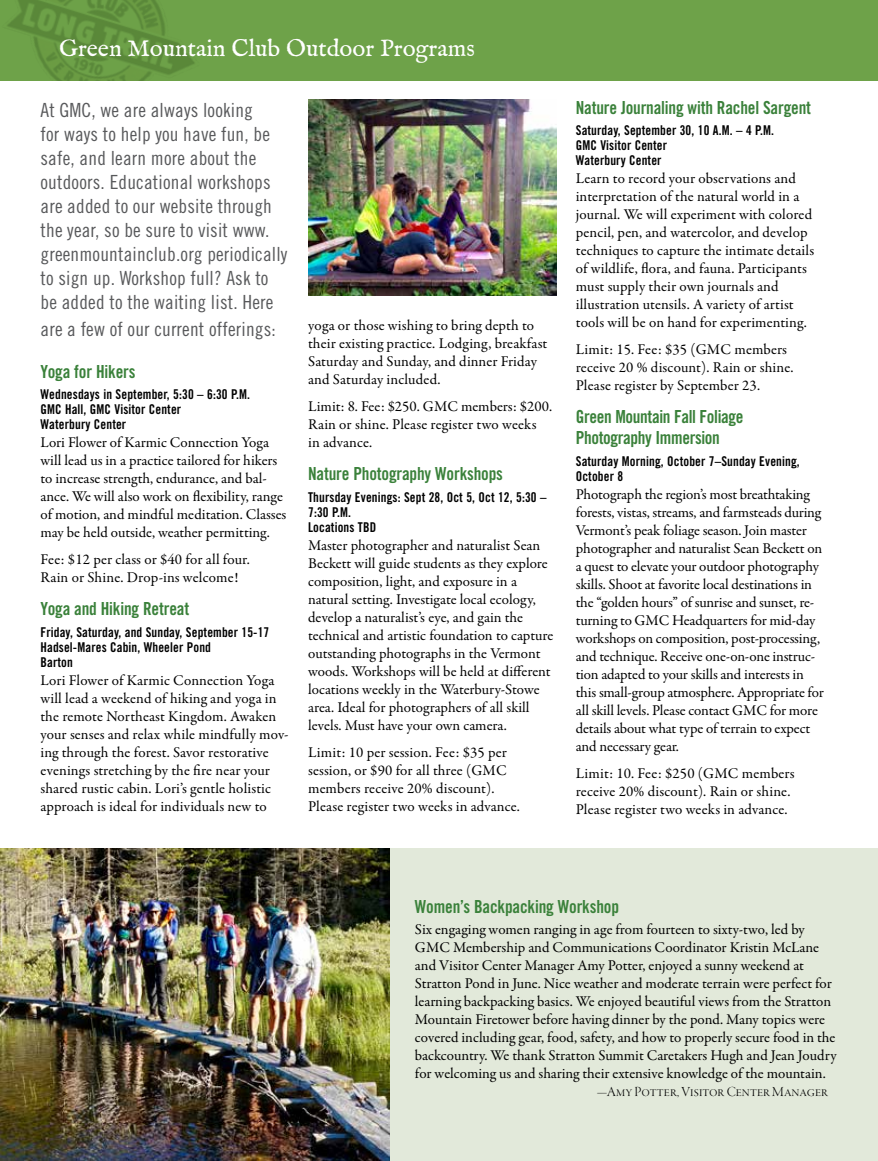
<style>
.page{position:relative;width:878px;height:1161px;background:#fff}
.page>*{position:absolute;margin:0;border:0;box-sizing:border-box;transform-origin:0 0}
.t1{font:24px "IM FELL English Roman";color:#fff}
.t2{font:19.5px/24px "Trade Gothic LT Std Cn 18";letter-spacing:.01em;color:#58595b}
.t3{font:18px/21px "Trade Gothic Bold Cond Twenty";letter-spacing:-.01em;color:#3a813a;scale:.96 1}
.t4{font:15px/18px "Garamond Premr Pro";color:#000}
.t5{font:14.25px "Garamond Premr Pro Lt Disp";letter-spacing:.01em;color:#000}
.t6{font:13.5px/15px "Trade Gothic LT Std Bd Cn 20";letter-spacing:.01em;color:#000;scale:.96 1}
</style>
<div class="page">
<div style="left:0;top:848px;width:878px;height:313px;background:#e2e9da"></div>
<div style="left:0;top:0;width:878px;height:81px;background:#6ea249"></div>
<img style="left:7px;top:0;width:188px;height:81px">
<img style="left:308px;top:100px;width:248px;height:195px">
<img style="left:0;top:848px;width:389px;height:313px">
<h1 class="t1" style="left:59px;top:34px;width:417px">Green Mountain Club Outdoor Programs</h1>
<p class="t2" style="left:40px;top:98px;width:248px">At GMC, we are always looking<br>for ways to help you have fun, be safe, and learn more about the outdoors. Educational workshops are added to our website through the year, so be sure to visit www. greenmountainclub.org periodically to sign up. Workshop full? Ask to be added to the waiting list. Here</p>
<h2 class="t2" style="left:40px;top:317px;width:237px">are a few of our current offerings:</h2>
<p class="t3" style="left:40px;top:361px;width:100px">Yoga for Hikers</p>
<p class="t6" style="left:40px;top:387px;width:220px">Wednesdays in September, 5:30 – 6:30 P.M.<br>GMC Hall, GMC Visitor Center<br>Waterbury Center</p>
<p class="t4" style="left:40px;top:434px;width:247px">Lori Flower of Karmic Connection Yoga will lead us in a practice tailored for hikers to increase strength, endurance, and bal&shy;ance. We will also work on flexibility, range of motion, and mindful meditation. Classes may be held outside, weather permitting.</p>
<p class="t4" style="left:40px;top:551px;width:211px">Fee: $12 per class or $40 for all four.<br>Rain or Shine. Drop-ins welcome!</p>
<p class="t3" style="left:40px;top:598px;width:156px">Yoga and Hiking Retreat</p>
<p class="t6" style="left:40px;top:625px;width:240px">Friday, Saturday, and Sunday, September 15-17<br>Hadsel-Mares Cabin, Wheeler Pond<br>Barton</p>
<p class="t4" style="left:40px;top:672px;width:250px">Lori Flower of Karmic Connection Yoga will lead a weekend of hiking and yoga in the remote Northeast Kingdom. Awaken your senses and relax while mindfully mov&shy;ing through the forest. Savor restorative evenings stretching by the fire near your shared rustic cabin. Lori’s gentle holistic approach is ideal for individuals new to</p>
<p class="t4" style="left:308px;top:317px;width:241px">yoga or those wishing to bring depth to their existing practice. Lodging, breakfast Saturday and Sunday, and dinner Friday and Saturday included.</p>
<p class="t4" style="left:308px;top:398px;width:245px">Limit: 8. Fee: $250. GMC members: $200.<br>Rain or shine. Please register two weeks<br>in advance.</p>
<p class="t3" style="left:308px;top:463px;width:204px">Nature Photography Workshops</p>
<p class="t6" style="left:308px;top:489px;width:250px">Thursday Evenings: Sept 28, Oct 5, Oct 12, 5:30 –<br>7:30 P.M.<br>Locations TBD</p>
<p class="t4" style="left:308px;top:536px;width:246px">Master photographer and naturalist Sean Beckett will guide students as they explore composition, light, and exposure in a natural setting. Investigate local ecology, develop a naturalist’s eye, and gain the technical and artistic foundation to capture outstanding photographs in the Vermont woods. Workshops will be held at different locations weekly in the Waterbury-Stowe area. Ideal for photographers of all skill levels. Must have your own camera.</p>
<p class="t4" style="left:308px;top:743px;width:213px">Limit: 10 per session. Fee: $35 per session, or $90 for all three (GMC members receive 20% discount).<br>Please register two weeks in advance.</p>
<p class="t3" style="left:575px;top:97px;width:246px">Nature Journaling with Rachel Sargent</p>
<p class="t6" style="left:575px;top:123px;width:208px">Saturday, September 30, 10 A.M. – 4 P.M.<br>GMC Visitor Center<br>Waterbury Center</p>
<p class="t4" style="left:575px;top:170px;width:240px">Learn to record your observations and interpretation of the natural world in a journal. We will experiment with colored pencil, pen, and watercolor, and develop techniques to capture the intimate details of wildlife, flora, and fauna. Participants must supply their own journals and illustration utensils. A variety of artist tools will be on hand for experimenting.</p>
<p class="t4" style="left:575px;top:341px;width:219px">Limit: 15. Fee: $35 (GMC members receive 20 % discount). Rain or shine.<br>Please register by September 23.</p>
<p class="t3" style="left:575px;top:406px;width:176px">Green Mountain Fall Foliage<br>Photography Immersion</p>
<p class="t6" style="left:575px;top:454px;width:235px">Saturday Morning, October 7–Sunday Evening,<br>October 8</p>
<p class="t4" style="left:575px;top:486px;width:250px">Photograph the region’s most breathtaking forests, vistas, streams, and farmsteads during Vermont’s peak foliage season. Join master photographer and naturalist Sean Beckett on a quest to elevate your outdoor photography skills. Shoot at favorite local destinations in the “golden hours” of sunrise and sunset, re&shy;turning to GMC Headquarters for mid-day workshops on composition, post-processing, and technique. Receive one-on-one instruc&shy;tion adapted to your skills and interests in this small-group atmosphere. Appropriate for all skill levels. Please contact GMC for more details about what type of terrain to expect and necessary gear.</p>
<p class="t4" style="left:575px;top:765px;width:220px">Limit: 10. Fee: $250 (GMC members receive 20% discount). Rain or shine.<br>Please register two weeks in advance.</p>
<p class="t3" style="left:415px;top:896px;width:214px">Women’s Backpacking Workshop</p>
<p class="t4" style="left:415px;top:921px;width:423px">Six engaging women ranging in age from fourteen to sixty-two, led by GMC Membership and Communications Coordinator Kristin McLane and Visitor Center Manager Amy Potter, enjoyed a sunny weekend at Stratton Pond in June. Nice weather and moderate terrain were perfect for learning backpacking basics. We enjoyed beautiful views from the Stratton Mountain Firetower before having dinner by the pond. Many topics were covered including gear, food, safety, and how to properly secure food in the backcountry. We thank Stratton Summit Caretakers Hugh and Jean Joudry for welcoming us and sharing their extensive knowledge of the mountain.</p>
<p class="t5" style="left:596px;top:1084px;width:233px">—Amy Potter, Visitor Center Manager</p>
</div>
